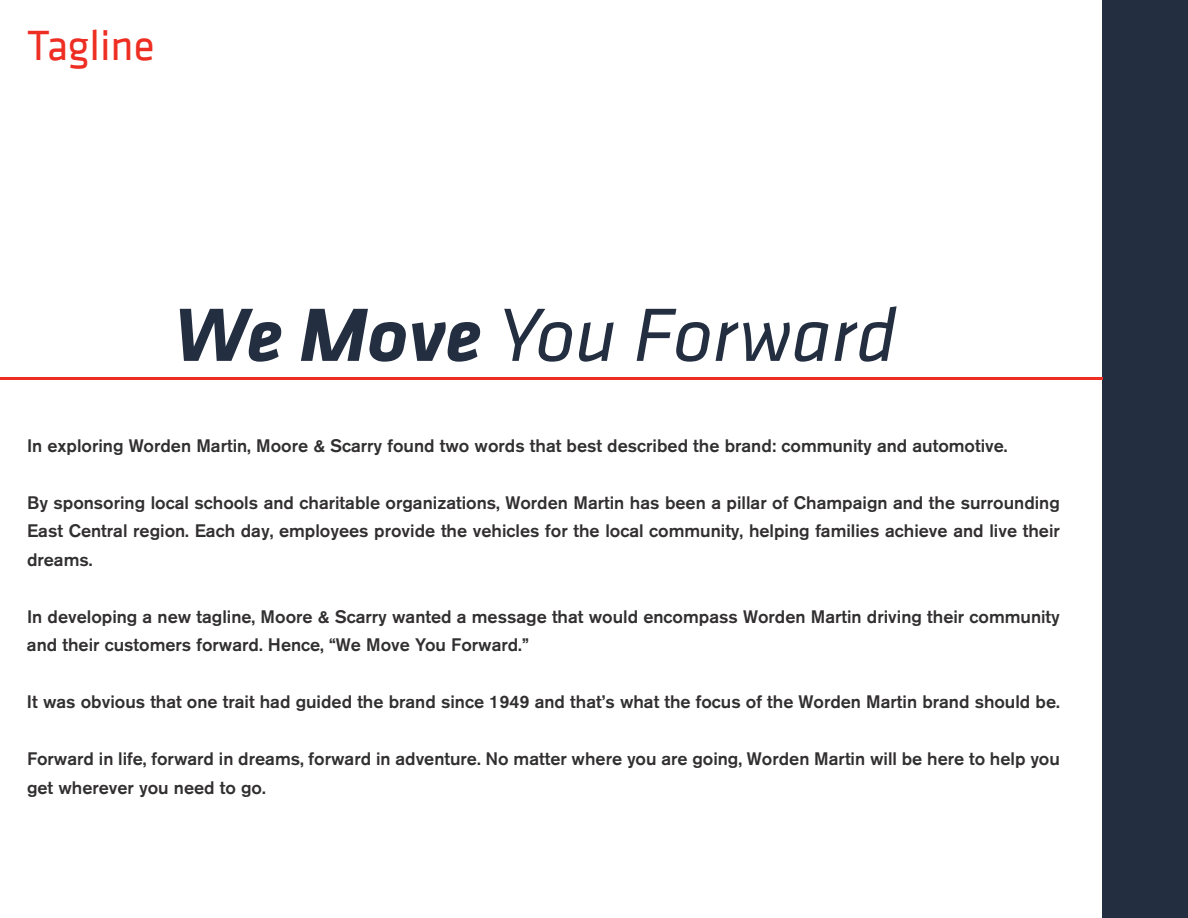
<style>
.page{position:relative;width:1188px;height:918px;background:#fff}
.page>*{position:absolute;margin:0;border:0;box-sizing:border-box;transform-origin:0 0}
.t1{font:78.15px "Klavika CH Regular Italic OSF";color:#242e41}
.t2{font:43.5px "Klavika CH Regular TF";color:#ee2e22}
.t3{font:500 18px/28.5px "Nissan AG";color:#312f30}
.s1{font-family:"Klavika CH Bold Italic OSTF"}
</style>
<div class="page">
<div style="left:1102px;top:0;width:86px;height:918px;background:#242e41"></div>
<hr style="left:0;top:377px;width:1102px;height:3px;background:#ee2e22">
<h2 class="t2" style="left:27px;top:27px;width:129px">Tagline</h2>
<h1 class="t1" style="left:174px;top:302px;width:725px"><span class="s1">We Move</span> You Forward</h1>
<p class="t3" style="left:27px;top:432px;width:982px">In exploring Worden Martin, Moore &amp; Scarry found two words that best described the brand: community and automotive.</p>
<p class="t3" style="left:27px;top:489px;width:1034px;text-align:justify">By sponsoring local schools and charitable organizations, Worden Martin has been a pillar of Champaign and the surrounding East Central region. Each day, employees provide the vehicles for the local community, helping families achieve and live their dreams.</p>
<p class="t3" style="left:27px;top:603px;width:1034px">In developing a new tagline, Moore &amp; Scarry wanted a message that would encompass Worden Martin driving their community and their customers forward. Hence, “We Move You Forward.”</p>
<p class="t3" style="left:27px;top:689px;width:1034px">It was obvious that one trait had guided the brand since 1949 and that’s what the focus of the Worden Martin brand should be.</p>
<p class="t3" style="left:27px;top:746px;width:1034px">Forward in life, forward in dreams, forward in adventure. No matter where you are going, Worden Martin will be here to help you get wherever you need to go.</p>
</div>
